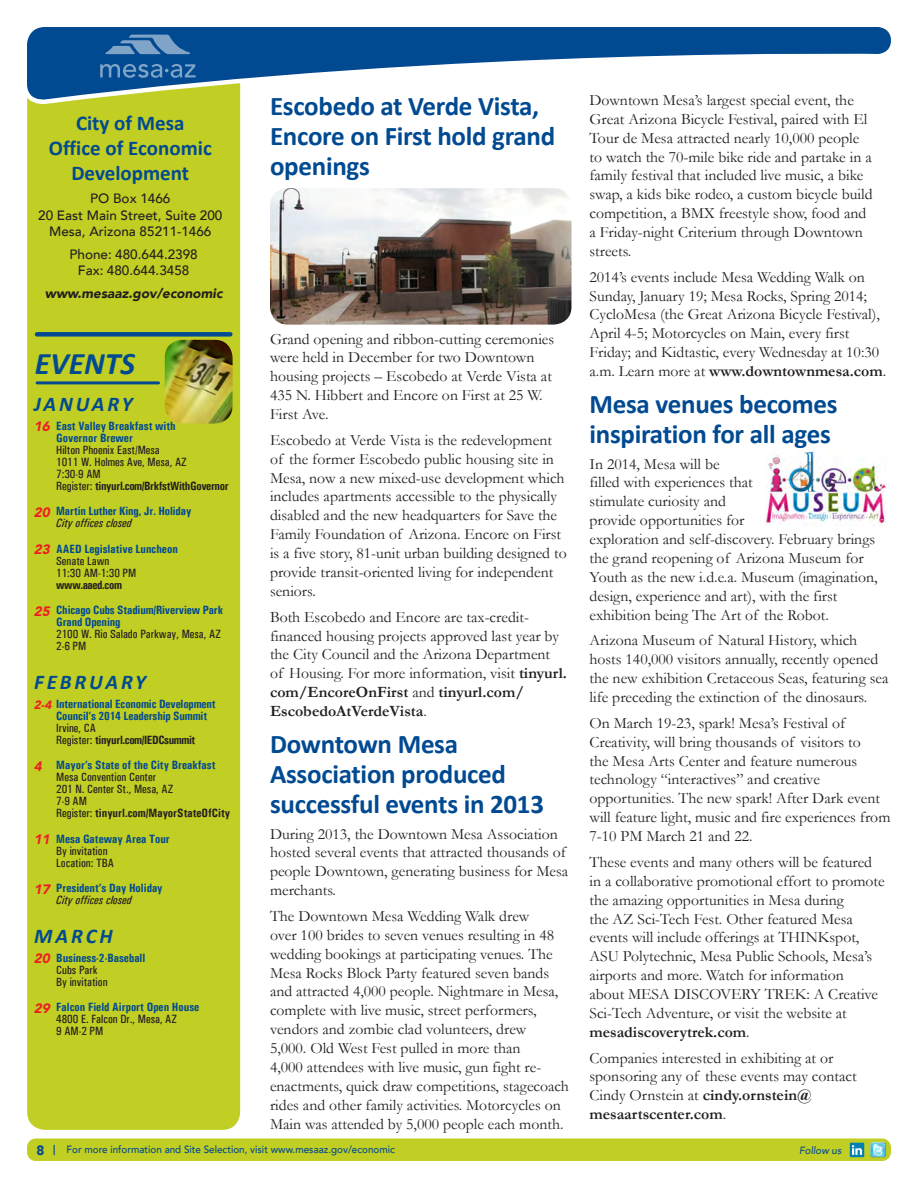
<style>
.page{position:relative;width:918px;height:1188px;background:#fff}
.page>*{position:absolute;margin:0;border:0;box-sizing:border-box;transform-origin:0 0}
.t1{font:italic 700 31.5px "Calibri";color:#014a91}
.t2{font:700 27px/30px "Calibri";letter-spacing:-.01em;color:#014a91}
.t3{font:700 21px/25.2px "Calibri";color:#014a91;text-align:center}
.t4{font:italic 700 21px "Calibri";letter-spacing:.14em;color:#014a91}
.t5{font:15.75px/18.9px "Garamond";color:#231f20}
.t6{font:500 13.5px "Avenir LT";color:#231f20}
.t7{font:italic 900 13.5px "Avenir LT";color:#231f20}
.t8{font:700 condensed 12px/12px "Univers";color:#014a91}
.t9{font:500 condensed 12px "Univers";color:#231f20}
.t10{font:700 condensed 12px "Univers";letter-spacing:-.03em;color:#231f20}
.t11{font:700 condensed 12px "Univers";color:#231f20}
.t12{font:italic 500 condensed 12px "Univers";color:#231f20}
.t13{font:500 10.5px "Avenir LT";color:#014a91;scale:.94 1}
.t14{font:italic 500 10.5px "Avenir LT";color:#014a91;scale:.94 1}
.s1{font-family:"Avenir LT Std";font-weight:900;font-style:italic;font-stretch:normal;font-size:13.5px;color:#ee1d23}
.s2{font-weight:500}
.s3{font-family:"Avenir LT Std";font-weight:900;font-style:italic;font-stretch:normal;color:#ee1d23}
.s4{font-weight:700}
.s5{font-weight:900;font-size:13.5px}
.s6{font-size:13.5px}
</style>
<div class="page">
<div style="left:27px;top:64px;width:213px;height:1066px;background:#c1ce23;border-radius:18px"></div>
<div style="left:37px;top:332px;width:193px;height:5px;background:#014a91"></div>
<hr style="left:37px;top:381px;width:122px;height:3px;background:#014a91">
<img style="left:165px;top:340px;width:68px;height:84px">
<svg style="left:27px;top:27px;width:864px;height:80px"></svg>
<svg style="left:105px;top:35px;width:85px;height:19px;background:#497db0"></svg>
<svg style="left:100px;top:64px;width:96px;height:14px"></svg>
<div style="left:29px;top:1141px;width:860px;height:18px;background:#c1ce23;border-radius:7px"></div>
<div style="left:27px;top:1138px;width:864px;height:23px;border:4px solid #c1ce23;border-radius:7px"></div>
<img style="left:870px;top:1142px;width:16px;height:16px">
<div style="left:850px;top:1143px;width:14px;height:14px;background:#007fb2"></div>
<svg style="left:852px;top:1145px;width:10px;height:10px"></svg>
<img style="left:270px;top:188px;width:302px;height:137px">
<img style="left:765px;top:450px;width:122px;height:75px">
<p class="t3" style="left:49px;top:110px;width:165px">City of Mesa<br>Office of Economic<br>Development</p>
<p class="t6" style="left:90px;top:191px;width:82px">PO Box 1466</p>
<p class="t6" style="left:38px;top:207px;width:186px">20 East Main Street, Suite 200</p>
<p class="t6" style="left:49px;top:223px;width:164px">Mesa, Arizona 85211-1466</p>
<p class="t6" style="left:70px;top:246px;width:130px">Phone: 480.644.2398</p>
<p class="t6" style="left:78px;top:263px;width:113px">Fax: 480.644.3458</p>
<p class="t7" style="left:45px;top:285px;width:179px">www.mesaaz.gov/economic</p>
<p class="t1" style="left:35px;top:344px;width:102px">EVENTS</p>
<p class="t4" style="left:34px;top:391px;width:100px">JANUARY</p>
<p class="t8" style="left:34px;top:420px;width:143px"><span class="s1">16</span> East Valley Breakfast with</p>
<p class="t8" style="left:56px;top:432px;width:78px">Governor Brewer</p>
<p class="t9" style="left:56px;top:443px;width:105px">Hilton Phoenix East/Mesa</p>
<p class="t9" style="left:56px;top:455px;width:132px">1011 W. Holmes Ave, Mesa, AZ</p>
<p class="t9" style="left:56px;top:467px;width:46px">7:30-9 AM</p>
<p class="t10" style="left:56px;top:479px;width:174px"><span class="s2">Register:</span> tinyurl.com/BrkfstWithGovernor</p>
<p class="t8" style="left:34px;top:505px;width:159px"><span class="s1">20</span> Martin Luther King, Jr. Holiday</p>
<p class="t12" style="left:56px;top:516px;width:77px">City offices closed</p>
<p class="t8" style="left:34px;top:543px;width:146px"><span class="s1">23</span> AAED Legislative Luncheon</p>
<p class="t9" style="left:56px;top:554px;width:55px">Senate Lawn</p>
<p class="t9" style="left:56px;top:566px;width:82px">11:30 AM-1:30 PM</p>
<p class="t10" style="left:56px;top:578px;width:67px">www.aaed.com</p>
<p class="t8" style="left:56px;top:604px;width:168px;text-indent:-22px"><span class="s1">25</span> Chicago Cubs Stadium/Riverview Park<br>Grand Opening</p>
<p class="t9" style="left:56px;top:627px;width:166px">2100 W. Rio Salado Parkway, Mesa, AZ</p>
<p class="t9" style="left:56px;top:639px;width:32px">2-6 PM</p>
<p class="t4" style="left:34px;top:669px;width:114px">FEBRUARY</p>
<p class="t8" style="left:56px;top:698px;width:161px;text-indent:-22px"><span class="s3">2-4</span> International Economic Development<br>Council’s 2014 Leadership Summit</p>
<p class="t9" style="left:56px;top:721px;width:41px">Irvine, CA</p>
<p class="t10" style="left:56px;top:733px;width:141px"><span class="s2">Register:</span> tinyurl.com/IEDCsummit</p>
<p class="t8" style="left:34px;top:759px;width:183px"><span class="s1">4</span> Mayor’s State of the City Breakfast</p>
<p class="t9" style="left:56px;top:770px;width:101px">Mesa Convention Center</p>
<p class="t9" style="left:56px;top:782px;width:119px">201 N. Center St., Mesa, AZ</p>
<p class="t9" style="left:56px;top:794px;width:32px">7-9 AM</p>
<p class="t11" style="left:56px;top:806px;width:175px"><span class="s2">Register:</span> tinyurl.com/MayorStateOfCity</p>
<p class="t8" style="left:34px;top:833px;width:138px"><span class="s1">11</span> Mesa Gateway Area Tour</p>
<p class="t9" style="left:56px;top:844px;width:53px">By invitation</p>
<p class="t9" style="left:56px;top:856px;width:59px">Location: TBA</p>
<p class="t8" style="left:34px;top:882px;width:130px"><span class="s1">17</span> President’s Day Holiday</p>
<p class="t12" style="left:56px;top:893px;width:77px">City offices closed</p>
<p class="t4" style="left:34px;top:923px;width:80px">MARCH</p>
<p class="t8" style="left:34px;top:952px;width:113px"><span class="s1">20</span> Business-2-Baseball</p>
<p class="t9" style="left:56px;top:963px;width:43px">Cubs Park</p>
<p class="t9" style="left:56px;top:975px;width:53px">By invitation</p>
<p class="t8" style="left:34px;top:1001px;width:167px"><span class="s1">29</span> Falcon Field Airport Open House</p>
<p class="t9" style="left:56px;top:1012px;width:122px">4800 E. Falcon Dr., Mesa, AZ</p>
<p class="t9" style="left:56px;top:1024px;width:49px">9 AM-2 PM</p>
<p class="t2" style="left:270px;top:90px;width:287px">Escobedo at Verde Vista,<br>Encore on First hold grand openings</p>
<p class="t5" style="left:270px;top:329px;width:286px">Grand opening and ribbon-cutting ceremonies were held in December for two Downtown housing projects – Escobedo at Verde Vista at 435 N. Hibbert and Encore on First at 25 W.<br>First Ave.</p>
<p class="t5" style="left:270px;top:430px;width:298px">Escobedo at Verde Vista is the redevelopment of the former Escobedo public housing site in Mesa, now a new mixed-use development which includes apartments accessible to the physically disabled and the new headquarters for Save the Family Foundation of Arizona. Encore on First is a five story, 81-unit urban building designed to provide transit-oriented living for independent seniors.</p>
<p class="t5" style="left:270px;top:607px;width:298px">Both Escobedo and Encore are tax-credit&shy;financed housing projects approved last year by the City Council and the Arizona Department of Housing. For more information, visit <span class="s4">tinyurl. com/EncoreOnFirst</span> and <span class="s4">tinyurl.com/ EscobedoAtVerdeVista</span>.</p>
<p class="t2" style="left:270px;top:728px;width:276px">Downtown Mesa<br>Association produced successful events in 2013</p>
<p class="t5" style="left:270px;top:824px;width:300px">During 2013, the Downtown Mesa Association hosted several events that attracted thousands of people Downtown, generating business for Mesa merchants.</p>
<p class="t5" style="left:270px;top:906px;width:300px">The Downtown Mesa Wedding Walk drew<br>over 100 brides to seven venues resulting in 48 wedding bookings at participating venues. The Mesa Rocks Block Party featured seven bands and attracted 4,000 people. Nightmare in Mesa, complete with live music, street performers, vendors and zombie clad volunteers, drew<br>5,000. Old West Fest pulled in more than<br>4,000 attendees with live music, gun fight re&shy;enactments, quick draw competitions, stagecoach rides and other family activities. Motorcycles on Main was attended by 5,000 people each month.</p>
<p class="t5" style="left:590px;top:90px;width:285px">Downtown Mesa’s largest special event, the Great Arizona Bicycle Festival, paired with El Tour de Mesa attracted nearly 10,000 people to watch the 70-mile bike ride and partake in a family festival that included live music, a bike swap, a kids bike rodeo, a custom bicycle build competition, a BMX freestyle show, food and a Friday-night Criterium through Downtown streets.</p>
<p class="t5" style="left:590px;top:267px;width:298px">2014’s events include Mesa Wedding Walk on Sunday, January 19; Mesa Rocks, Spring 2014; CycloMesa (the Great Arizona Bicycle Festival), April 4-5; Motorcycles on Main, every first Friday; and Kidtastic, every Wednesday at 10:30 a.m. Learn more at <span class="s4">www.downtownmesa.com</span>.</p>
<p class="t2" style="left:590px;top:388px;width:250px">Mesa venues becomes inspiration for all ages</p>
<p class="t5" style="left:590px;top:454px;width:290px">In 2014, Mesa will be<br>filled with experiences that<br>stimulate curiosity and<br>provide opportunities for<br>exploration and self-discovery. February brings the grand reopening of Arizona Museum for Youth as the new i.d.e.a. Museum (imagination, design, experience and art), with the first exhibition being The Art of the Robot.</p>
<p class="t5" style="left:590px;top:631px;width:300px">Arizona Museum of Natural History, which hosts 140,000 visitors annually, recently opened the new exhibition Cretaceous Seas, featuring sea life preceding the extinction of the dinosaurs.</p>
<p class="t5" style="left:590px;top:713px;width:302px">On March 19-23, spark! Mesa’s Festival of Creativity, will bring thousands of visitors to<br>the Mesa Arts Center and feature numerous technology “interactives” and creative opportunities. The new spark! After Dark event will feature light, music and fire experiences from 7-10 PM March 21 and 22.</p>
<p class="t5" style="left:590px;top:852px;width:297px">These events and many others will be featured in a collaborative promotional effort to promote the amazing opportunities in Mesa during<br>the AZ Sci-Tech Fest. Other featured Mesa events will include offerings at THINKspot, ASU Polytechnic, Mesa Public Schools, Mesa’s airports and more. Watch for information<br>about MESA DISCOVERY TREK: A Creative Sci-Tech Adventure, or visit the website at <span class="s4">mesadiscoverytrek.com</span>.</p>
<p class="t5" style="left:590px;top:1048px;width:269px">Companies interested in exhibiting at or sponsoring any of these events may contact Cindy Ornstein at <span class="s4">cindy.ornstein@ mesaartscenter.com</span>.</p>
<p class="t13" style="left:36px;top:1144px;width:383px"><span class="s5">8</span> <span class="s6">|</span> For more information and Site Selection, visit www.mesaaz.gov/economic</p>
<p class="t14" style="left:799px;top:1144px;width:46px">Follow us</p>
</div>
